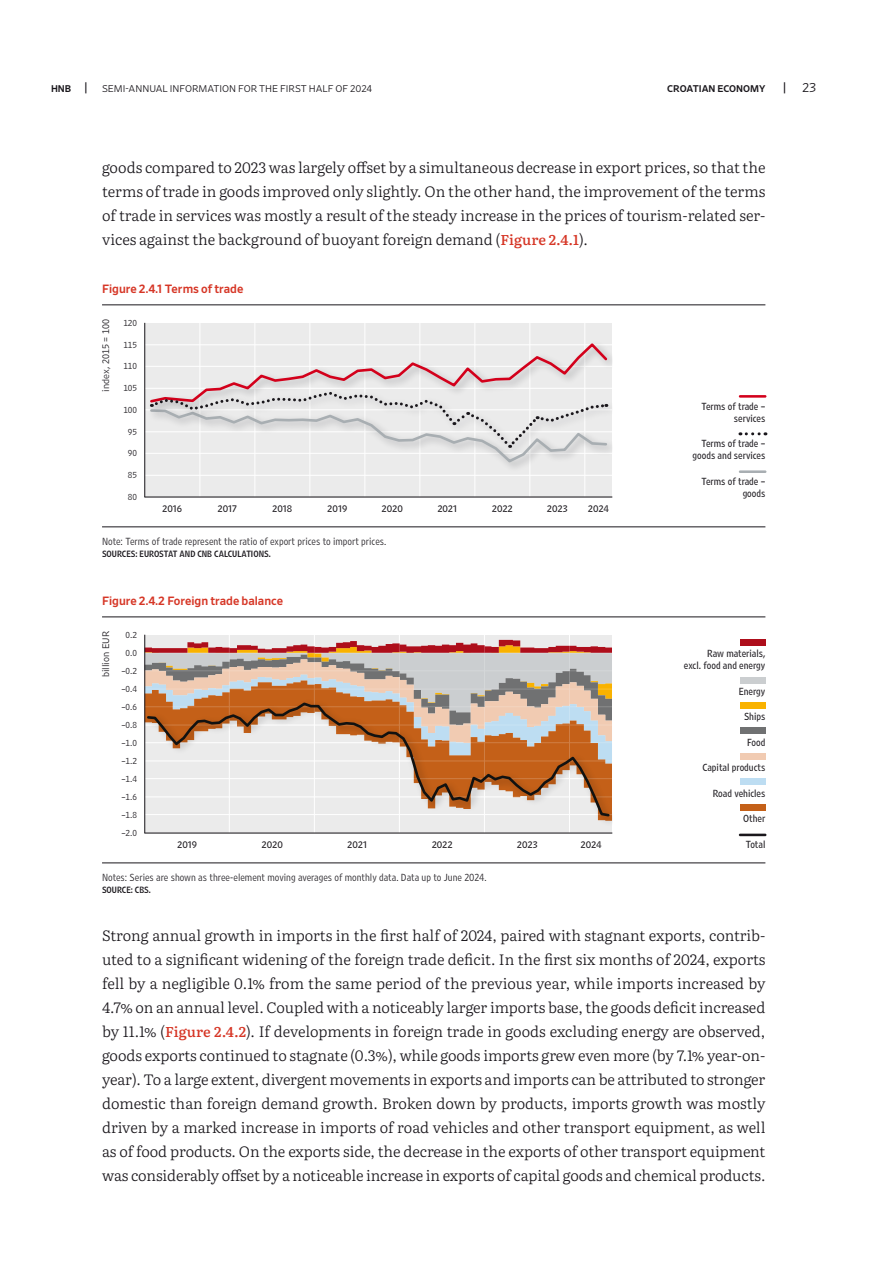
<style>
.page{position:relative;width:893px;height:1263px;background:#fff}
.page>*{position:absolute;margin:0;border:0;box-sizing:border-box;transform-origin:0 0}
.t1{font:300 15px/24px "Literata TT Text";letter-spacing:-.005em;color:#1a171c;text-align:justify}
.t2{font:300 12.75px "Retina";color:#1a171c}
.t3{font:500 12px "Retina";color:#d63626}
.t4{font:9.75px/12px "Retina MP Narrow";color:#1a171c;text-align:right}
.t5{font:9.75px "Retina MP Narrow Lt";color:#1a171c}
.t6{font:300 9.75px "Retina";color:#1a171c}
.t7{font:500 9.75px "Retina";color:#1a171c}
.t8{font:9px "Retina MP";color:#1a171c}
.t9{font:9px "Retina MP Lt";color:#1a171c}
.t10{font:8.7px "Retina MP Narrow Med";color:#1a171c}
.t11{font:8.25px/18px "Retina MP Lt";color:#1a171c;text-align:center}
.s1{font-weight:500}
.s2{font-weight:500;font-size:12px}
.s3{font-weight:500;font-size:14.25px;color:#d63626}
</style>
<div class="page">
<hr style="left:102px;top:305px;width:663px;height:1px;background:#1a171c">
<hr style="left:102px;top:527px;width:663px;height:1px;background:#1a171c">
<hr style="left:102px;top:617px;width:663px;height:1px;background:#1a171c">
<hr style="left:102px;top:863px;width:663px;height:1px;background:#1a171c">
<div style="left:145px;top:323px;width:467px;height:174px;background:#ebebeb"></div>
<hr style="left:585px;top:323px;width:1px;height:174px;background:#fff">
<hr style="left:530px;top:323px;width:1px;height:174px;background:#fff">
<hr style="left:475px;top:323px;width:1px;height:174px;background:#fff">
<hr style="left:420px;top:323px;width:1px;height:174px;background:#fff">
<hr style="left:365px;top:323px;width:1px;height:174px;background:#fff">
<hr style="left:310px;top:323px;width:1px;height:174px;background:#fff">
<hr style="left:255px;top:323px;width:1px;height:174px;background:#fff">
<hr style="left:200px;top:323px;width:1px;height:174px;background:#fff">
<img style="left:146px;top:464px;width:466px;height:12px">
<svg style="left:148px;top:341px;width:462px;height:123px"></svg>
<hr style="left:145px;top:323px;width:1px;height:174px;background:#1a171c">
<hr style="left:145px;top:497px;width:467px;height:1px;background:#1a171c">
<hr style="left:739px;top:395px;width:27px;height:3px;background:#d3001b">
<hr style="left:739px;top:470px;width:27px;height:3px;background:#a8aeb2">
<svg style="left:740px;top:432px;width:26px;height:3px"></svg>
<div style="left:145px;top:635px;width:467px;height:198px;background:#ebebeb"></div>
<svg style="left:146px;top:640px;width:466px;height:40px;background:#c6a8a2"></svg>
<svg style="left:146px;top:680px;width:466px;height:15px;background:#c5b09d"></svg>
<hr style="left:145px;top:670px;width:467px;height:1px;background:#fff">
<hr style="left:145px;top:689px;width:467px;height:1px;background:#fff">
<hr style="left:569px;top:635px;width:1px;height:198px;background:#fff">
<hr style="left:484px;top:635px;width:1px;height:198px;background:#fff">
<hr style="left:399px;top:635px;width:1px;height:198px;background:#fff">
<hr style="left:314px;top:635px;width:1px;height:198px;background:#fff">
<hr style="left:229px;top:635px;width:1px;height:198px;background:#fff">
<hr style="left:145px;top:653px;width:467px;height:1px;background:#fff">
<img style="left:146px;top:695px;width:466px;height:127px">
<svg style="left:146px;top:701px;width:465px;height:117px"></svg>
<hr style="left:145px;top:635px;width:1px;height:198px;background:#1a171c">
<hr style="left:145px;top:833px;width:467px;height:1px;background:#1a171c">
<hr style="left:739px;top:834px;width:27px;height:2px;background:#1a171c">
<div style="left:740px;top:804px;width:25px;height:7px;background:#c46018"></div>
<div style="left:740px;top:779px;width:25px;height:6px;background:#bdddf2"></div>
<div style="left:740px;top:753px;width:25px;height:7px;background:#f1cbb2"></div>
<div style="left:740px;top:728px;width:25px;height:6px;background:#707172"></div>
<div style="left:740px;top:639px;width:25px;height:7px;background:#ae0e1b"></div>
<div style="left:740px;top:702px;width:25px;height:7px;background:#f9b200"></div>
<div style="left:740px;top:677px;width:25px;height:6px;background:#cbced0"></div>
<p class="t6" style="left:51px;top:82px;width:323px"><span class="s1">HNB</span> <span class="s2">|</span> SEMI-ANNUAL INFORMATION FOR THE FIRST HALF OF 2024</p>
<p class="t7" style="left:667px;top:82px;width:100px">CROATIAN ECONOMY</p>
<p class="t2" style="left:783px;top:79px;width:35px"><span class="s2">|</span> 23</p>
<p class="t1" style="left:102px;top:154px;width:665px">goods compared to 2023 was largely offset by a simultaneous decrease in export prices, so that the terms of trade in goods improved only slightly. On the other hand, the improvement of the terms of trade in services was mostly a result of the steady increase in the prices of tourism-related ser&shy;vices against the background of buoyant foreign demand (<span class="s3">Figure 2.4.1</span>).</p>
<p class="t3" style="left:102px;top:281px;width:143px">Figure 2.4.1 Terms of trade</p>
<p class="t9" style="left:99px;top:392px;width:74px;rotate:-90deg">index, 2015 = 100</p>
<p class="t11" style="left:123px;top:313px;width:15px">120</p>
<p class="t11" style="left:123px;top:335px;width:15px">115</p>
<p class="t11" style="left:123px;top:357px;width:15px">110</p>
<p class="t11" style="left:123px;top:378px;width:15px">105</p>
<p class="t11" style="left:123px;top:400px;width:15px">100</p>
<p class="t11" style="left:128px;top:422px;width:11px">95</p>
<p class="t11" style="left:128px;top:444px;width:11px">90</p>
<p class="t11" style="left:128px;top:465px;width:11px">85</p>
<p class="t11" style="left:128px;top:487px;width:11px">80</p>
<p class="t8" style="left:162px;top:501px;width:21px">2016</p>
<p class="t8" style="left:217px;top:501px;width:21px">2017</p>
<p class="t8" style="left:272px;top:501px;width:22px">2018</p>
<p class="t8" style="left:327px;top:501px;width:21px">2019</p>
<p class="t8" style="left:382px;top:501px;width:23px">2020</p>
<p class="t8" style="left:437px;top:501px;width:21px">2021</p>
<p class="t8" style="left:492px;top:501px;width:23px">2022</p>
<p class="t8" style="left:547px;top:501px;width:22px">2023</p>
<p class="t8" style="left:588px;top:501px;width:23px">2024</p>
<p class="t5" style="left:102px;top:534px;width:286px">Note: Terms of trade represent the ratio of export prices to import prices.</p>
<p class="t10" style="left:102px;top:547px;width:170px">SOURCES: EUROSTAT AND CNB CALCULATIONS.</p>
<p class="t3" style="left:102px;top:593px;width:183px">Figure 2.4.2 Foreign trade balance</p>
<p class="t9" style="left:99px;top:677px;width:47px;rotate:-90deg">billion EUR</p>
<p class="t11" style="left:121px;top:625px;width:17px">0.2<br>0.0 –0.2 –0.4 –0.6 –0.8 –1.0 –1.2 –1.4 –1.6 –1.8 –2.0</p>
<p class="t8" style="left:177px;top:837px;width:21px">2019</p>
<p class="t8" style="left:261px;top:837px;width:23px">2020</p>
<p class="t8" style="left:347px;top:837px;width:21px">2021</p>
<p class="t8" style="left:432px;top:837px;width:23px">2022</p>
<p class="t8" style="left:517px;top:837px;width:22px">2023</p>
<p class="t8" style="left:580px;top:837px;width:23px">2024</p>
<p class="t4" style="left:701px;top:400px;width:66px">Terms of trade – services</p>
<p class="t4" style="left:693px;top:437px;width:74px">Terms of trade – goods and services</p>
<p class="t4" style="left:701px;top:475px;width:66px">Terms of trade – goods</p>
<p class="t4" style="left:684px;top:647px;width:83px">Raw materials,<br>excl. food and energy</p>
<p class="t4" style="left:739px;top:685px;width:28px">Energy</p>
<p class="t4" style="left:744px;top:710px;width:23px">Ships</p>
<p class="t4" style="left:747px;top:736px;width:20px">Food</p>
<p class="t4" style="left:702px;top:761px;width:64px">Capital products</p>
<p class="t4" style="left:713px;top:787px;width:54px">Road vehicles</p>
<p class="t4" style="left:743px;top:812px;width:24px">Other</p>
<p class="t4" style="left:746px;top:838px;width:21px">Total</p>
<p class="t5" style="left:102px;top:870px;width:386px">Notes: Series are shown as three-element moving averages of monthly data. Data up to June 2024.</p>
<p class="t10" style="left:102px;top:883px;width:50px">SOURCE: CBS.</p>
<p class="t1" style="left:102px;top:922px;width:665px">Strong annual growth in imports in the first half of 2024, paired with stagnant exports, contrib&shy;uted to a significant widening of the foreign trade deficit. In the first six months of 2024, exports fell by a negligible 0.1% from the same period of the previous year, while imports increased by 4.7% on an annual level. Coupled with a noticeably larger imports base, the goods deficit increased by 11.1% (<span class="s3">Figure 2.4.2</span>). If developments in foreign trade in goods excluding energy are observed, goods exports continued to stagnate (0.3%), while goods imports grew even more (by 7.1% year-on&shy;year). To a large extent, divergent movements in exports and imports can be attributed to stronger domestic than foreign demand growth. Broken down by products, imports growth was mostly driven by a marked increase in imports of road vehicles and other transport equipment, as well as of food products. On the exports side, the decrease in the exports of other transport equipment was considerably offset by a noticeable increase in exports of capital goods and chemical products.</p>
</div>
